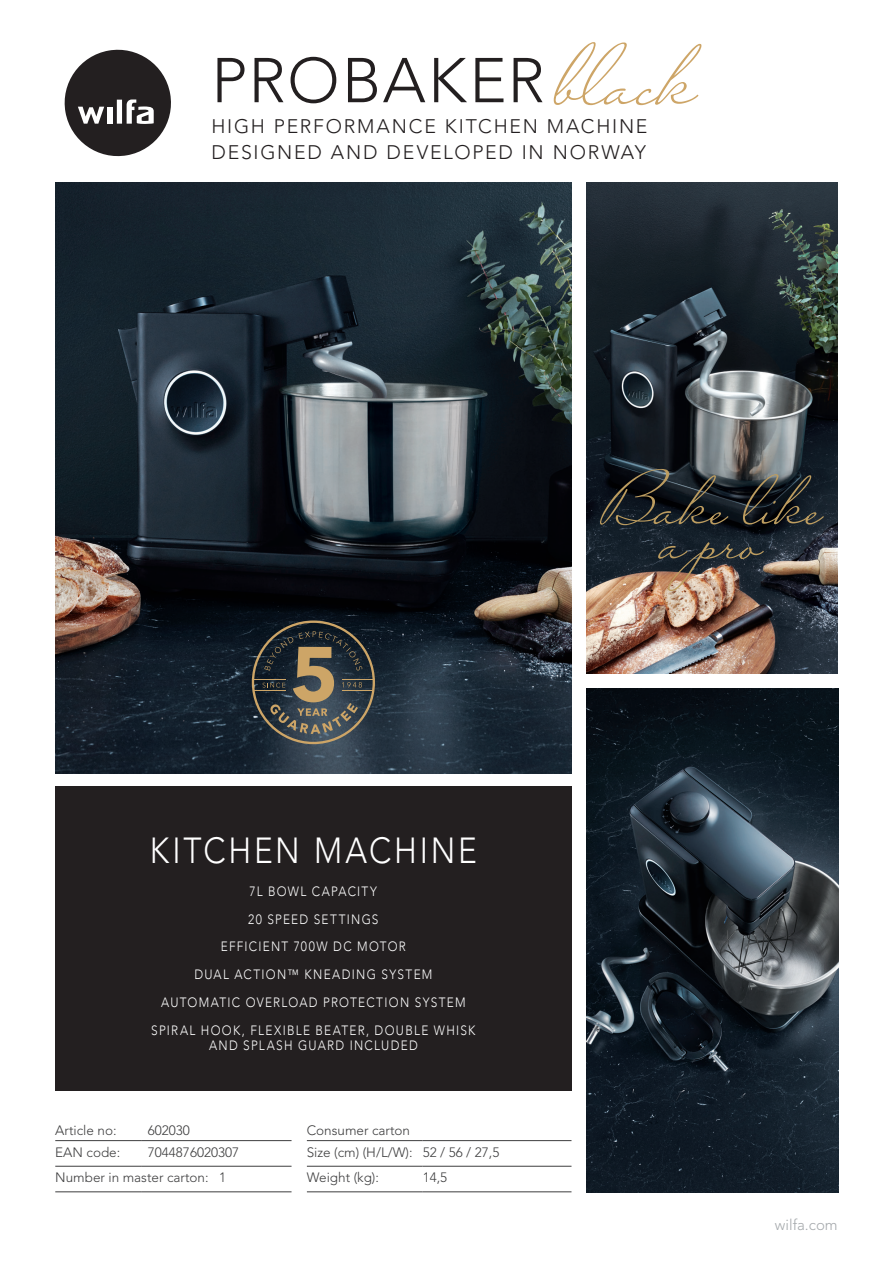
<style>
.page{position:relative;width:893px;height:1263px;background:#fff}
.page>*{position:absolute;margin:0;border:0;box-sizing:border-box;transform-origin:0 0}
.t1{font:97.05px "Mr Sheffield";color:#cda567}
.t2{font:300 62.55px "Avenir LT Pro";letter-spacing:.03em;color:#231f20}
.t3{font:300 36px "Avenir LT Pro";letter-spacing:.085em;color:#fff;scale:.88 1}
.t4{font:300 19.5px "Avenir LT Std";letter-spacing:.09em;color:#231f20}
.t5{font:300 15px "Avenir LT Std";color:#a5a9ac}
.t6{font:300 13.5px/15.6px "Avenir";letter-spacing:.11em;color:#fff;text-align:center;scale:.88 1}
.t7{font:300 13.5px "Avenir LT Pro";color:#3e3e3f}
</style>
<div class="page">
<img style="left:586px;top:183px;width:252px;height:490px">
<div style="left:55px;top:787px;width:516px;height:304px;background:#231f20"></div>
<hr style="left:55px;top:1140px;width:87px;height:1px;background:#3e3e3f">
<hr style="left:142px;top:1140px;width:150px;height:1px;background:#3e3e3f">
<hr style="left:307px;top:1140px;width:116px;height:1px;background:#3e3e3f">
<hr style="left:423px;top:1140px;width:148px;height:1px;background:#3e3e3f">
<hr style="left:55px;top:1166px;width:87px;height:1px;background:#3e3e3f">
<hr style="left:142px;top:1166px;width:150px;height:1px;background:#3e3e3f">
<hr style="left:307px;top:1166px;width:116px;height:1px;background:#3e3e3f">
<hr style="left:423px;top:1166px;width:148px;height:1px;background:#3e3e3f">
<hr style="left:55px;top:1191px;width:87px;height:1px;background:#3e3e3f">
<hr style="left:142px;top:1191px;width:150px;height:1px;background:#3e3e3f">
<hr style="left:307px;top:1191px;width:116px;height:1px;background:#3e3e3f">
<hr style="left:423px;top:1191px;width:148px;height:1px;background:#3e3e3f">
<img style="left:55px;top:183px;width:516px;height:591px">
<img style="left:586px;top:689px;width:253px;height:504px">
<svg style="left:65px;top:50px;width:106px;height:106px"></svg>
<svg style="left:252px;top:620px;width:123px;height:124px;background:#424542"></svg>
<img style="left:658px;top:542px;width:106px;height:49px">
<svg style="left:600px;top:469px;width:224px;height:56px;background:#292c2c"></svg>
<p class="t1" style="left:556px;top:14px;width:144px">black</p>
<p class="t2" style="left:211px;top:44px;width:335px">PROBAKER</p>
<p class="t4" style="left:211px;top:115px;width:438px">HIGH PERFORMANCE KITCHEN MACHINE</p>
<p class="t4" style="left:211px;top:141px;width:436px">DESIGNED AND DEVELOPED IN NORWAY</p>
<p class="t3" style="left:150px;top:829px;width:373px">KITCHEN MACHINE</p>
<p class="t6" style="left:250px;top:883px;width:146px">7L BOWL CAPACITY</p>
<p class="t6" style="left:248px;top:911px;width:150px">20 SPEED SETTINGS</p>
<p class="t6" style="left:221px;top:939px;width:212px">EFFICIENT 700W DC MOTOR</p>
<p class="t6" style="left:194px;top:967px;width:272px">DUAL ACTION™ KNEADING SYSTEM</p>
<p class="t6" style="left:161px;top:994px;width:347px">AUTOMATIC OVERLOAD PROTECTION SYSTEM</p>
<p class="t6" style="left:151px;top:1022px;width:370px">SPIRAL HOOK, FLEXIBLE BEATER, DOUBLE WHISK<br>AND SPLASH GUARD INCLUDED</p>
<p class="t7" style="left:55px;top:1122px;width:63px">Article no:</p>
<p class="t7" style="left:148px;top:1122px;width:44px">602030</p>
<p class="t7" style="left:307px;top:1122px;width:105px">Consumer carton</p>
<p class="t7" style="left:55px;top:1144px;width:67px">EAN code:</p>
<p class="t7" style="left:148px;top:1144px;width:93px">7044876020307</p>
<p class="t7" style="left:307px;top:1144px;width:107px">Size (cm) (H/L/W):</p>
<p class="t7" style="left:423px;top:1144px;width:78px">52 / 56 / 27,5</p>
<p class="t7" style="left:55px;top:1170px;width:172px">Number in master carton: 1</p>
<p class="t7" style="left:307px;top:1170px;width:74px">Weight (kg):</p>
<p class="t7" style="left:423px;top:1170px;width:26px">14,5</p>
<p class="t5" style="left:775px;top:1216px;width:64px">wilfa.com</p>
</div>
